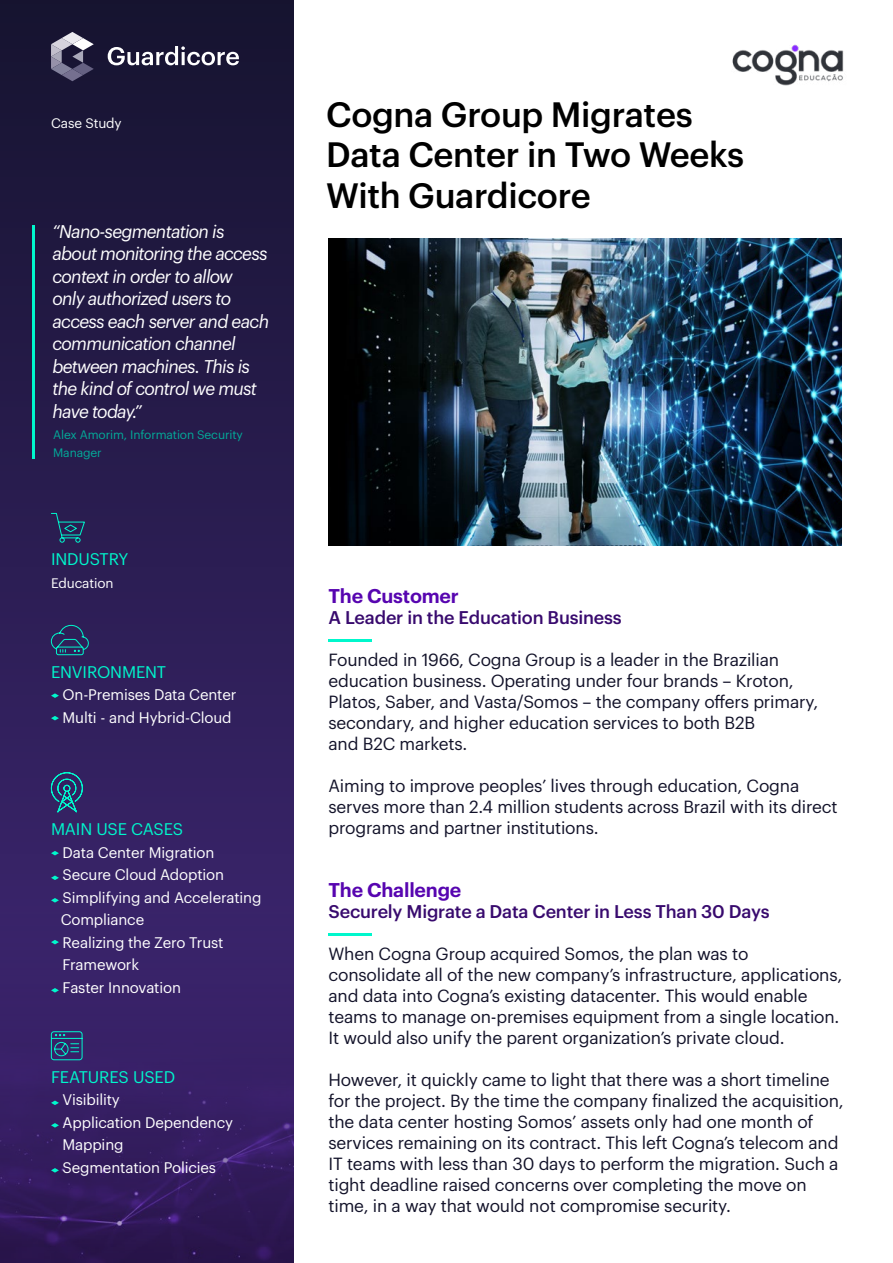
<style>
.page{position:relative;width:893px;height:1263px;background:#fff}
.page>*{position:absolute;margin:0;border:0;box-sizing:border-box;transform-origin:0 0}
.t1{font:500 34.5px/40.5px "Graphik";letter-spacing:-.01em;color:#000}
.t2{font:600 19.5px "Graphik";letter-spacing:-.01em;color:#5705b0}
.t3{font:italic 18px/22.5px "Graphik";letter-spacing:-.04em;color:#fff}
.t4{font:500 18px "Graphik";letter-spacing:-.01em;color:#380a6e}
.t5{font:17.25px/21px "Graphik";letter-spacing:-.01em;color:#121229}
.t6{font:16.5px "Graphik";letter-spacing:-.01em;color:#00f7cc}
.t7{font:15px/22.5px "Graphik";letter-spacing:-.01em;color:#fff}
.t8{font:13.5px "Graphik";letter-spacing:-.01em;color:#fff}
.t9{font:12px/18px "Graphik";letter-spacing:-.01em;color:#03ab99}
</style>
<div class="page">
<hr style="left:328px;top:639px;width:44px;height:2px;background:#00f7cc">
<hr style="left:328px;top:933px;width:44px;height:2px;background:#00f7cc">
<svg style="left:0;top:0;width:293px;height:901px;background:#271b4c"></svg>
<img style="left:0;top:901px;width:293px;height:362px">
<hr style="left:32px;top:225px;width:2px;height:234px;background:#00f7cc">
<svg style="left:51px;top:32px;width:43px;height:49px;background:#615e77"></svg>
<svg style="left:108px;top:46px;width:131px;height:19px"></svg>
<svg style="left:51px;top:513px;width:34px;height:30px"></svg>
<svg style="left:51px;top:625px;width:38px;height:30px"></svg>
<svg style="left:51px;top:693px;width:8px;height:5px"></svg>
<svg style="left:51px;top:716px;width:8px;height:4px"></svg>
<svg style="left:50px;top:772px;width:33px;height:43px"></svg>
<svg style="left:51px;top:851px;width:8px;height:4px"></svg>
<svg style="left:51px;top:875px;width:8px;height:5px"></svg>
<svg style="left:51px;top:898px;width:8px;height:4px"></svg>
<svg style="left:51px;top:940px;width:8px;height:4px"></svg>
<svg style="left:51px;top:988px;width:8px;height:4px"></svg>
<svg style="left:51px;top:1031px;width:32px;height:29px"></svg>
<svg style="left:51px;top:1100px;width:8px;height:5px"></svg>
<svg style="left:51px;top:1123px;width:8px;height:4px"></svg>
<svg style="left:51px;top:1168px;width:8px;height:4px"></svg>
<img style="left:328px;top:239px;width:514px;height:306px">
<img style="left:732px;top:44px;width:112px;height:42px">
<p class="t8" style="left:51px;top:113px;width:72px">Case Study</p>
<p class="t3" style="left:53px;top:219px;width:218px">“Nano-segmentation is about monitoring the access context in order to allow only authorized users to access each server and each communication channel between machines. This is the kind of control we must have today“.</p>
<p class="t9" style="left:53px;top:425px;width:191px">Alex Amorim, Information Security<br>Manager</p>
<p class="t6" style="left:51px;top:547px;width:79px">INDUSTRY</p>
<p class="t8" style="left:51px;top:572px;width:64px">Education</p>
<p class="t6" style="left:51px;top:659px;width:117px">ENVIRONMENT</p>
<p class="t7" style="left:63px;top:682px;width:175px">On-Premises Data Center<br>Multi - and Hybrid-Cloud</p>
<p class="t6" style="left:51px;top:817px;width:134px">MAIN USE CASES</p>
<p class="t7" style="left:61px;top:840px;width:202px">Data Center Migration<br>Secure Cloud Adoption<br>Simplifying and Accelerating<br>Compliance<br>Realizing the Zero Trust<br>Framework<br>Faster Innovation</p>
<p class="t6" style="left:51px;top:1064px;width:126px">FEATURES USED</p>
<p class="t7" style="left:63px;top:1087px;width:172px">Visibility<br>Application Dependency<br>Mapping<br>Segmentation Policies</p>
<h1 class="t1" style="left:326px;top:91px;width:420px">Cogna Group Migrates<br>Data Center in Two Weeks<br>With Guardicore</h1>
<p class="t2" style="left:328px;top:581px;width:132px">The Customer</p>
<p class="t4" style="left:328px;top:603px;width:295px">A Leader in the Education Business</p>
<p class="t5" style="left:328px;top:647px;width:491px">Founded in 1966, Cogna Group is a leader in the Brazilian education business. Operating under four brands – Kroton, Platos, Saber, and Vasta/Somos – the company offers primary, secondary, and higher education services to both B B2<br>and B C2 markets.</p>
<p class="t5" style="left:328px;top:773px;width:511px">Aiming to improve peoples’ lives through education, Cogna serves more than 2.4 million students across Brazil with its direct programs and partner institutions.</p>
<p class="t2" style="left:328px;top:875px;width:134px">The Challenge</p>
<p class="t4" style="left:328px;top:897px;width:443px">Securely Migrate a Data Center in Less Than 30 Days</p>
<p class="t5" style="left:328px;top:941px;width:515px">When Cogna Group acquired Somos, the plan was to consolidate all of the new company s’ infrastructure, applications, and data into Cognas’ existing datacenter. This would enable teams to manage on-premises equipment from a single location.<br>It would also unify the parent organizations’ private cloud.</p>
<p class="t5" style="left:328px;top:1067px;width:517px">However it, quickly came to light that there was a short timeline for the project. By the time the company finalized the acquisition, the data center hosting Somos’ assets only had one month of services remaining on its contract. This left Cognas’ telecom and IT teams with less than 30 days to perform the migration. Such a tight deadline raised concerns over completing the move on time in, a way that would not compromise security.</p>
</div>
